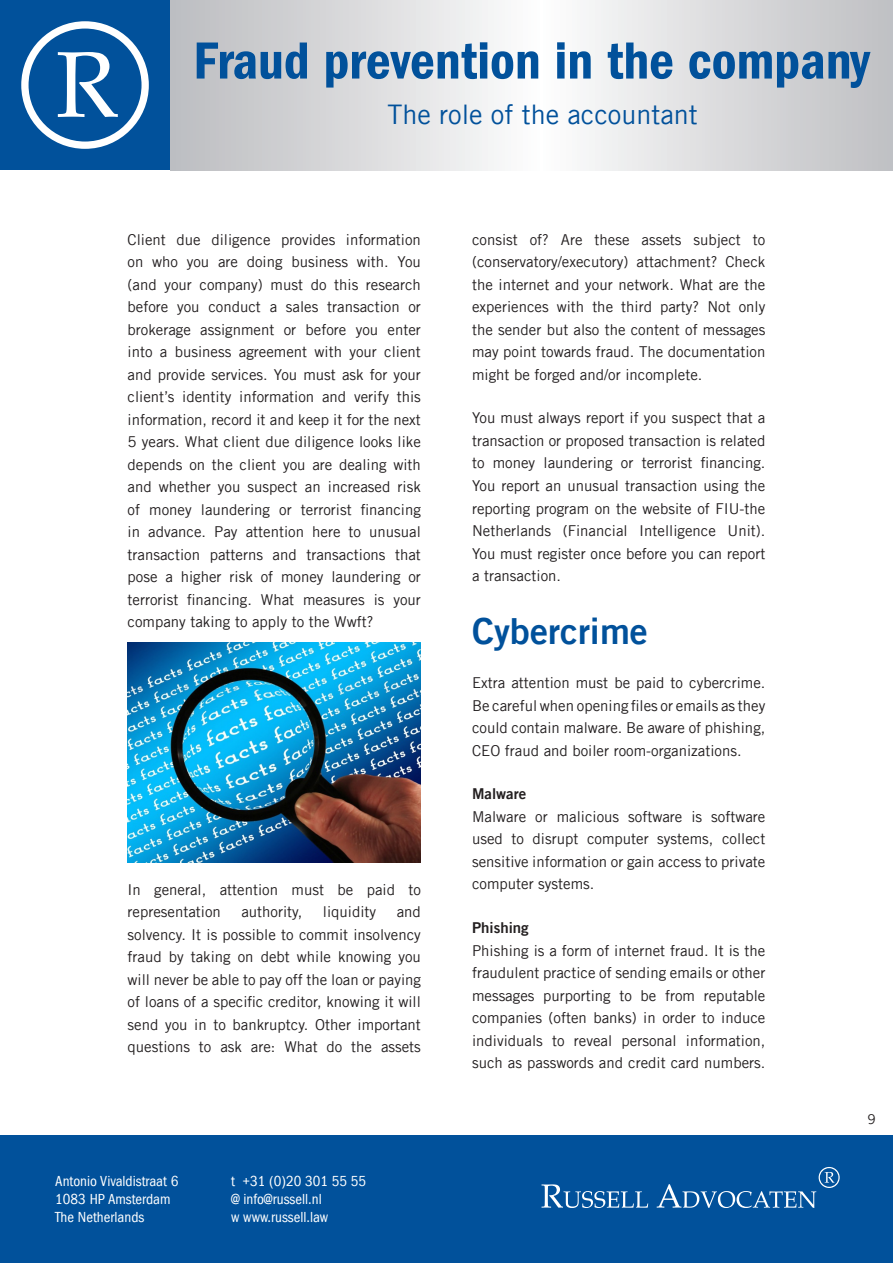
<style>
.page{position:relative;width:893px;height:1263px;background:#fff}
.page>*{position:absolute;margin:0;border:0;box-sizing:border-box;transform-origin:0 0}
.t1{font:600 condensed 54px "Franklin Gothic LT";color:#01519b}
.t2{font:36px "Trade Gothic LT Bold Two";color:#01519b}
.t3{font:27px "Trade Gothic LT";color:#01519b}
.t4{font:15px/22.5px "Trade Gothic LT";color:#231f20;text-align:justify}
.t5{font:condensed 15px/18px "Franklin Gothic LT";color:#fff}
.t6{font:15px "Trade Gothic LT Bold Two";color:#231f20}
.t7{font:13.5px "Trade Gothic LT";color:#231f20}
</style>
<div class="page">
<div style="left:0;top:0;width:170px;height:170px;background:#01519b"></div>
<svg style="left:170px;top:0;width:723px;height:170px"></svg>
<svg style="left:58px;top:52px;width:60px;height:65px"></svg>
<div style="left:21px;top:21px;width:128px;height:128px;border:7px solid #fff;border-radius:50%"></div>
<div style="left:0;top:1135px;width:893px;height:128px;background:#01519b"></div>
<svg style="left:541px;top:1184px;width:107px;height:24px"></svg>
<svg style="left:657px;top:1167px;width:183px;height:41px"></svg>
<img style="left:128px;top:642px;width:293px;height:220px">
<h1 class="t1" style="left:193px;top:30px;width:678px">Fraud prevention in the company</h1>
<h3 class="t3" style="left:387px;top:98px;width:312px">The role of the accountant</h3>
<p class="t4" style="left:128px;top:228px;width:295px">Client due diligence provides information on who you are doing business with. You (and your company) must do this research before you conduct a sales transaction or brokerage assignment or before you enter into a business agreement with your client and provide services. You must ask for your client’s identity information and verify this information, record it and keep it for the next 5 years. What client due diligence looks like depends on the client you are dealing with and whether you suspect an increased risk of money laundering or terrorist financing in advance. Pay attention here to unusual transaction patterns and transactions that pose a higher risk of money laundering or terrorist financing. What measures is your company taking to apply to the Wwft?</p>
<p class="t4" style="left:128px;top:878px;width:295px">In general, attention must be paid to representation</p>
<p class="t4" style="left:241px;top:900px;width:62px">authority,</p>
<p class="t4" style="left:323px;top:900px;width:55px">liquidity</p>
<p class="t4" style="left:128px;top:900px;width:295px;text-indent:269px">and solvency. It is possible to commit insolvency fraud by taking on debt while knowing you will never be able to pay off the loan or paying of loans of a specific creditor, knowing it will send you in to bankruptcy. Other important questions to ask are: What do the assets</p>
<p class="t5" style="left:55px;top:1172px;width:125px">Antonio Vivaldistraat 6<br>1083 HP Amsterdam<br>The Netherlands</p>
<p class="t5" style="left:231px;top:1172px;width:137px">t +31 (0)20 301 55 55 @ info@russell.nl<br>w www.russell.law</p>
<p class="t4" style="left:472px;top:228px;width:295px">consist of? Are these assets subject to (conservatory/executory) attachment? Check the internet and your network. What are the experiences with the third party? Not only the sender but also the content of messages may point towards fraud. The documentation might be forged and/or incomplete.</p>
<p class="t4" style="left:472px;top:407px;width:295px">You must always report if you suspect that a transaction or proposed transaction is related to money laundering or terrorist financing.<br>You report an unusual transaction using the reporting program on the website of FIU-the Netherlands (Financial Intelligence Unit).<br>You must register once before you can report a transaction.</p>
<h2 class="t2" style="left:472px;top:609px;width:177px">Cybercrime</h2>
<p class="t4" style="left:472px;top:671px;width:295px">Extra attention must be paid to cybercrime.<br>Be careful when opening files or emails as they could contain malware. Be aware of phishing, CEO fraud and boiler room-organizations.</p>
<p class="t6" style="left:472px;top:785px;width:56px">Malware</p>
<p class="t4" style="left:472px;top:805px;width:295px">Malware or malicious software is software used to disrupt computer systems, collect sensitive information or gain access to private computer systems.</p>
<p class="t6" style="left:472px;top:918px;width:58px">Phishing</p>
<p class="t4" style="left:472px;top:939px;width:295px">Phishing is a form of internet fraud. It is the fraudulent practice of sending emails or other messages purporting to be from reputable companies (often banks) in order to induce individuals to reveal personal information, such as passwords and credit card numbers.</p>
<p class="t7" style="left:868px;top:1111px;width:10px">9</p>
</div>
